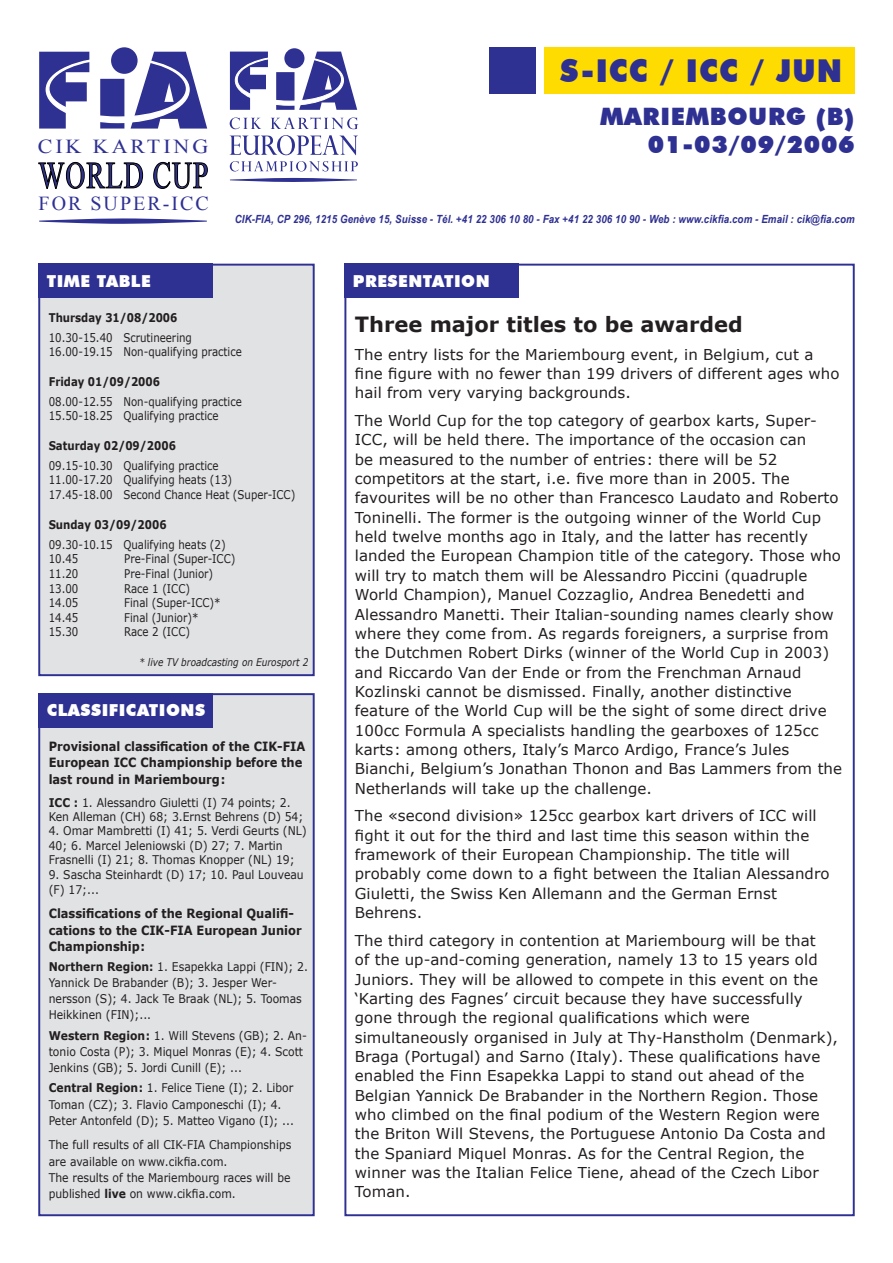
<style>
.page{position:relative;width:893px;height:1263px;background:#fff}
.page>*{position:absolute;margin:0;border:0;box-sizing:border-box;transform-origin:0 0}
.t1{font:37.65px "Times New Roman";letter-spacing:.04em;color:#2e3092;scale:.73 1}
.t2{font:900 31.5px "Futura BT";letter-spacing:.03em;color:#2e3092;scale:.95 1}
.t3{font:900 24px "Futura BT";letter-spacing:.03em;color:#2e3092}
.t4{font:700 21px "Verdana";color:#231f20}
.t5{font:19.8px "Times New Roman";letter-spacing:.1em;color:#2e3092}
.t6{font:19.8px "Times New Roman";letter-spacing:.135em;color:#2e3092;scale:1.11 1}
.t7{font:900 16.5px "Futura BT";letter-spacing:.03em;color:#fff}
.t8{font:15px/19.4px "Verdana";letter-spacing:.005em;color:#231f20}
.t9{font:700 12.75px/16.2px "Verdana";color:#231f20;scale:.9 1}
.t10{font:12px/16.2px "Verdana";color:#231f20;scale:.9 1}
.t11{font:12px "Verdana";color:#231f20;scale:.85 1}
.t12{font:700 12px "Verdana";color:#231f20;scale:.85 1}
.t13{font:italic 700 11.25px "Arial Narrow";letter-spacing:.01em;color:#2e3092;scale:1.05 1}
.t14{font:italic 10.5px "Verdana";color:#231f20;scale:.85 1}
.s1{font-weight:700}
</style>
<div class="page">
<svg style="left:39px;top:218px;width:168px;height:6px"></svg>
<svg style="left:39px;top:52px;width:168px;height:77px"></svg>
<div style="left:111px;top:47px;width:27px;height:27px;background:#2e3092;border-radius:50%"></div>
<svg style="left:39px;top:162px;width:104px;height:27px"></svg>
<svg style="left:153px;top:162px;width:55px;height:27px"></svg>
<div style="left:544px;top:47px;width:311px;height:47px;background:#ffdc01"></div>
<div style="left:489px;top:47px;width:47px;height:47px;background:#2e3092"></div>
<div style="left:344px;top:264px;width:175px;height:34px;background:#2e3092"></div>
<div style="left:39px;top:694px;width:275px;height:521px;background:#e1e2e4"></div>
<div style="left:38px;top:693px;width:277px;height:523px;border:2px solid #2e3092"></div>
<div style="left:38px;top:693px;width:175px;height:34px;background:#2e3092"></div>
<div style="left:39px;top:265px;width:275px;height:410px;background:#e1e2e4"></div>
<div style="left:38px;top:264px;width:277px;height:412px;border:2px solid #2e3092"></div>
<div style="left:38px;top:264px;width:175px;height:34px;background:#2e3092"></div>
<svg style="left:230px;top:161px;width:128px;height:10px"></svg>
<svg style="left:230px;top:178px;width:127px;height:4px"></svg>
<svg style="left:230px;top:52px;width:127px;height:58px"></svg>
<div style="left:284px;top:48px;width:20px;height:20px;background:#2e3092;border-radius:50%"></div>
<svg style="left:230px;top:118px;width:31px;height:11px"></svg>
<svg style="left:271px;top:117px;width:87px;height:12px"></svg>
<svg style="left:230px;top:135px;width:128px;height:20px"></svg>
<p class="t6" style="left:38px;top:133px;width:155px">CIK KARTING</p>
<p class="t1" style="left:38px;top:150px;width:234px">WORLD CUP</p>
<p class="t5" style="left:39px;top:190px;width:172px">FOR SUPER-ICC</p>
<p class="t7" style="left:47px;top:271px;width:105px">TIME TABLE</p>
<p class="t2" style="left:560px;top:52px;width:298px">S-ICC / ICC / JUN</p>
<p class="t3" style="left:600px;top:101px;width:256px">MARIEMBOURG (B)</p>
<p class="t3" style="left:648px;top:130px;width:209px">01-03/09/2006</p>
<p class="t13" style="left:235px;top:211px;width:592px">CIK-FIA, CP 296, 1215 Genève 15, Suisse - Tél. +41 22 306 10 80 - Fax +41 22 306 10 90 - Web : www.cikfia.com - Email : cik@fia.com</p>
<p class="t7" style="left:353px;top:271px;width:138px">PRESENTATION</p>
<p class="t12" style="left:49px;top:310px;width:153px">Thursday 31/08/2006</p>
<p class="t11" style="left:49px;top:330px;width:170px">10.30-15.40 Scrutineering</p>
<p class="t11" style="left:49px;top:344px;width:229px">16.00-19.15 Non-qualifying practice</p>
<p class="t12" style="left:49px;top:374px;width:132px">Friday 01/09/2006</p>
<p class="t11" style="left:49px;top:394px;width:229px">08.00-12.55 Non-qualifying practice</p>
<p class="t11" style="left:49px;top:408px;width:201px">15.50-18.25 Qualifying practice</p>
<p class="t12" style="left:49px;top:437px;width:151px">Saturday 02/09/2006</p>
<p class="t11" style="left:49px;top:458px;width:201px">09.15-10.30 Qualifying practice</p>
<p class="t11" style="left:49px;top:472px;width:217px">11.00-17.20 Qualifying heats (13)</p>
<p class="t11" style="left:49px;top:487px;width:292px">17.45-18.00 Second Chance Heat (Super-ICC)</p>
<p class="t12" style="left:49px;top:517px;width:140px">Sunday 03/09/2006</p>
<p class="t11" style="left:49px;top:537px;width:210px">09.30-10.15 Qualifying heats (2)</p>
<p class="t11" style="left:49px;top:551px;width:36px">10.45</p>
<p class="t11" style="left:124px;top:551px;width:132px">Pre-Final (Super-ICC)</p>
<p class="t11" style="left:49px;top:566px;width:36px">11.20</p>
<p class="t11" style="left:124px;top:566px;width:106px">Pre-Final (Junior)</p>
<p class="t11" style="left:49px;top:581px;width:36px">13.00</p>
<p class="t11" style="left:124px;top:581px;width:79px">Race 1 (ICC)</p>
<p class="t11" style="left:49px;top:595px;width:36px">14.05</p>
<p class="t11" style="left:124px;top:595px;width:115px">Final (Super-ICC)*</p>
<p class="t11" style="left:49px;top:610px;width:36px">14.45</p>
<p class="t11" style="left:124px;top:610px;width:89px">Final (Junior)*</p>
<p class="t11" style="left:49px;top:624px;width:36px">15.30</p>
<p class="t11" style="left:124px;top:624px;width:79px">Race 2 (ICC)</p>
<p class="t14" style="left:139px;top:655px;width:201px">* live TV broadcasting on Eurosport 2</p>
<p class="t7" style="left:47px;top:700px;width:160px">CLASSIFICATIONS</p>
<p class="t9" style="left:49px;top:738px;width:287px">Provisional classification of the CIK-FIA<br>European ICC Championship before the last round in Mariembourg :</p>
<p class="t10" style="left:49px;top:794px;width:284px;line-height:14.4px"><span class="s1">ICC :</span> 1. Alessandro Giuletti (I) 74 points; 2.<br>Ken Alleman (CH) 68; 3.Ernst Behrens (D) 54;</p>
<p class="t10" style="left:49px;top:823px;width:288px;line-height:14.4px">4. Omar Mambretti (I) 41; 5. Verdi Geurts (NL)<br>40; 6. Marcel Jeleniowski (D) 27; 7. Martin<br>Frasnelli (I) 21; 8. Thomas Knopper (NL) 19;</p>
<p class="t10" style="left:49px;top:866px;width:285px;line-height:15.3px">9. Sascha Steinhardt (D) 17; 10. Paul Louveau (F) 17;...</p>
<p class="t9" style="left:49px;top:905px;width:283px">Classifications of the Regional Qualifi&shy;cations to the CIK-FIA European Junior<br>Championship :</p>
<p class="t10" style="left:49px;top:958px;width:290px"><span class="s1">Northern Region:</span> 1. Esapekka Lappi (FIN); 2.<br>Yannick De Brabander (B); 3. Jesper Wer&shy;nersson (S); 4. Jack Te Braak (NL); 5. Toomas Heikkinen (FIN);...</p>
<p class="t10" style="left:49px;top:1027px;width:288px"><span class="s1">Western Region :</span> 1. Will Stevens (GB); 2. An&shy;tonio Costa (P); 3. Miquel Monras (E); 4. Scott<br>Jenkins (GB); 5. Jordi Cunill (E); ...</p>
<p class="t10" style="left:49px;top:1079px;width:274px"><span class="s1">Central Region :</span> 1. Felice Tiene (I); 2. Libor<br>Toman (CZ); 3. Flavio Camponeschi (I); 4.<br>Peter Antonfeld (D); 5. Matteo Vigano (I); ...</p>
<p class="t10" style="left:49px;top:1136px;width:271px">The full results of all CIK-FIA Championships are available on www.cikfia.com.</p>
<p class="t10" style="left:49px;top:1169px;width:270px">The results of the Mariembourg races will be published <span class="s1">live</span> on www.cikfia.com.</p>
<p class="t4" style="left:355px;top:311px;width:389px">Three major titles to be awarded</p>
<p class="t8" style="left:355px;top:344px;width:486px">The entry lists for the Mariembourg event, in Belgium, cut a fine figure with no fewer than 199 drivers of different ages who hail from very varying backgrounds.</p>
<p class="t8" style="left:355px;top:410px;width:489px">The World Cup for the top category of gearbox karts, Super-ICC, will be held there. The importance of the occasion can<br>be measured to the number of entries : there will be 52 competitors at the start, i.e. five more than in 2005. The favourites will be no other than Francesco Laudato and Roberto Toninelli. The former is the outgoing winner of the World Cup held twelve months ago in Italy, and the latter has recently landed the European Champion title of the category. Those who will try to match them will be Alessandro Piccini (quadruple World Champion), Manuel Cozzaglio, Andrea Benedetti and Alessandro Manetti. Their Italian-sounding names clearly show where they come from. As regards foreigners, a surprise from the Dutchmen Robert Dirks (winner of the World Cup in 2003) and Riccardo Van der Ende or from the Frenchman Arnaud Kozlinski cannot be dismissed. Finally, another distinctive feature of the World Cup will be the sight of some direct drive 100cc Formula A specialists handling the gearboxes of 125cc karts : among others, Italy’s Marco Ardigo, France’s Jules Bianchi, Belgium’s Jonathan Thonon and Bas Lammers from the Netherlands will take up the challenge.</p>
<p class="t8" style="left:355px;top:806px;width:476px">The «second division» 125cc gearbox kart drivers of ICC will fight it out for the third and last time this season within the framework of their European Championship. The title will probably come down to a fight between the Italian Alessandro Giuletti, the Swiss Ken Allemann and the German Ernst Behrens.</p>
<p class="t8" style="left:355px;top:930px;width:485px">The third category in contention at Mariembourg will be that<br>of the up-and-coming generation, namely 13 to 15 years old Juniors. They will be allowed to compete in this event on the ‘Karting des Fagnes’ circuit because they have successfully gone through the regional qualifications which were simultaneously organised in July at Thy-Hanstholm (Denmark), Braga (Portugal) and Sarno (Italy). These qualifications have enabled the Finn Esapekka Lappi to stand out ahead of the Belgian Yannick De Brabander in the Northern Region. Those who climbed on the final podium of the Western Region were the Briton Will Stevens, the Portuguese Antonio Da Costa and the Spaniard Miquel Monras. As for the Central Region, the winner was the Italian Felice Tiene, ahead of the Czech Libor Toman.</p>
</div>
